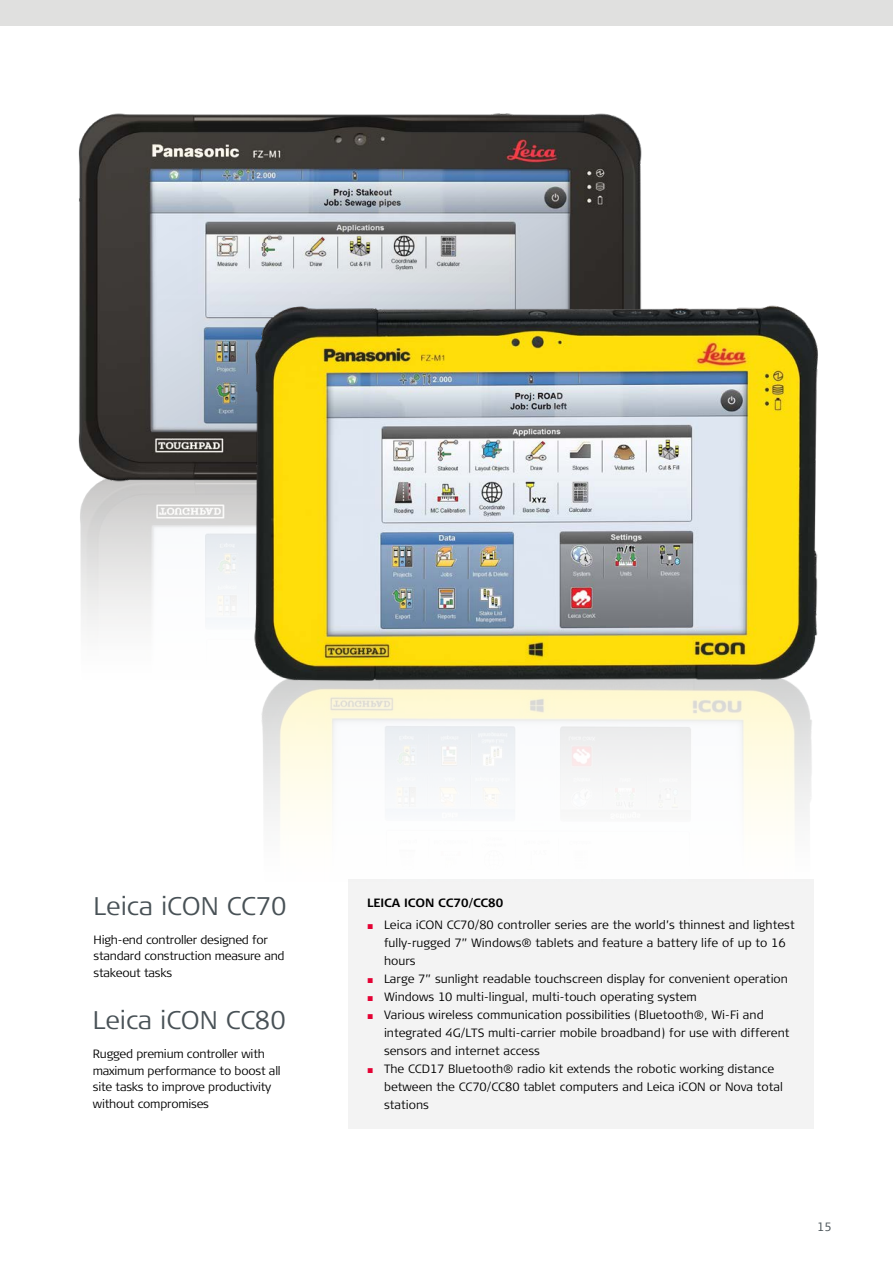
<style>
.page{position:relative;width:893px;height:1263px;background:#fff}
.page>*{position:absolute;margin:0;border:0;box-sizing:border-box;transform-origin:0 0}
.t1{font:300 25.5px "Signa Column";color:#485156}
.t2{font:300 12px/18px "Signa Column";color:#000}
.t3{font:300 12px/16.5px "Signa Column";letter-spacing:-.02em;color:#000}
.t4{font:700 12px "Signa Column";color:#000}
.t5{font:300 12px "Signa Column";color:#485156}
.s1{font-family:"Arial";font-weight:400;font-size:10.5px;color:#e40234}
</style>
<div class="page">
<div style="left:0;top:0;width:893px;height:26px;background:#e0e0df"></div>
<div style="left:348px;top:879px;width:466px;height:250px;background:#f3f3f3"></div>
<img style="left:80px;top:487px;width:169px;height:144px">
<img style="left:78px;top:113px;width:564px;height:374px">
<svg style="left:150px;top:168px;width:420px;height:263px;background:#b6bfca"></svg>
<img style="left:261px;top:681px;width:551px;height:140px">
<img style="left:249px;top:304px;width:569px;height:377px">
<h1 class="t1" style="left:94px;top:889px;width:194px">Leica iCON CC70</h1>
<p class="t3" style="left:94px;top:931px;width:192px">High-end controller designed for standard construction measure and stakeout tasks</p>
<h1 class="t1" style="left:93px;top:1004px;width:194px">Leica iCON CC80</h1>
<p class="t3" style="left:93px;top:1046px;width:189px">Rugged premium controller with maximum performance to boost all site tasks to improve productivity without compromises</p>
<p class="t4" style="left:367px;top:895px;width:138px">LEICA ICON CC70/CC80</p>
<p class="t2" style="left:384px;top:916px;width:412px;text-indent:-17px"><span class="s1">■</span> Leica iCON CC70/80 controller series are the world’s thinnest and lightest fully-rugged 7” Windows® tablets and feature a battery life of up to 16 hours</p>
<p class="t2" style="left:367px;top:970px;width:422px"><span class="s1">■</span> Large 7” sunlight readable touchscreen display for convenient operation</p>
<p class="t2" style="left:367px;top:988px;width:331px"><span class="s1">■</span> Windows 10 multi-lingual, multi-touch operating system</p>
<p class="t2" style="left:384px;top:1006px;width:407px;text-indent:-17px"><span class="s1">■</span> Various wireless communication possibilities (Bluetooth®, Wi-Fi and integrated 4G/LTS multi-carrier mobile broadband) for use with different sensors and internet access</p>
<p class="t2" style="left:384px;top:1060px;width:400px;text-indent:-17px"><span class="s1">■</span> The CCD17 Bluetooth® radio kit extends the robotic working distance between the CC70/CC80 tablet computers and Leica iCON or Nova total stations</p>
<p class="t5" style="left:817px;top:1219px;width:16px">15</p>
</div>
